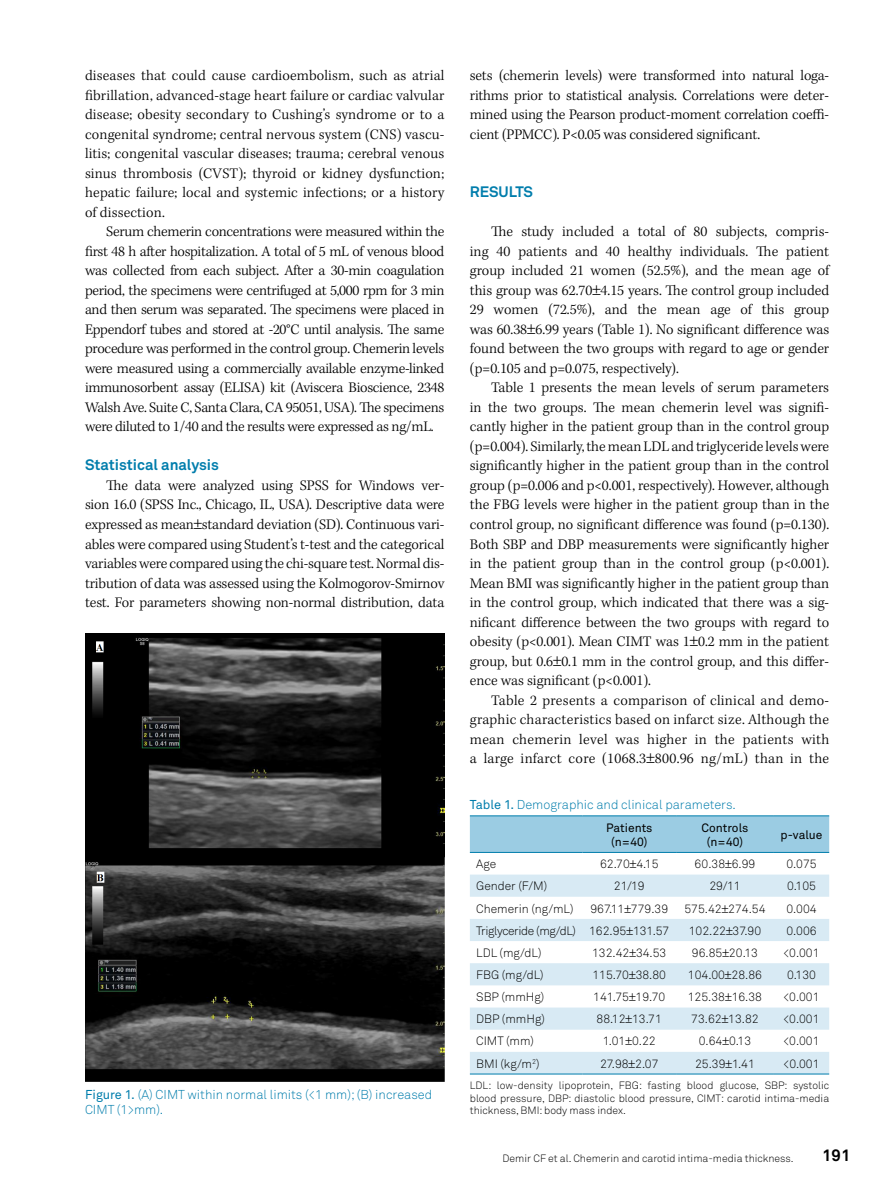
<style>
.page{position:relative;width:893px;height:1191px;background:#fff}
.page>*{position:absolute;margin:0;border:0;box-sizing:border-box;transform-origin:0 0}
.t1{font:700 16.5px "Akkurat Pro";color:#000}
.t2{font:300 15px/19.5px "Kepler Std";letter-spacing:-.005em;color:#000;text-align:justify}
.t3{font:700 15px "Akkurat Pro";color:#007dac}
.t4{font:12.75px/15.3px "Akkurat Light Pro";color:#007dac}
.t5{font:12px "Akkurat Light Pro";color:#000}
.t6{font:12px/14.4px "Akkurat Pro";color:#000;text-align:center}
.t7{font:12px "Akkurat Light Pro";letter-spacing:-.03em;color:#000}
.t8{font:10.5px/12.6px "Akkurat Light Pro";color:#000;text-align:justify}
.s1{font-family:"Akkurat Pro"}
</style>
<div class="page">
<img style="left:85px;top:633px;width:359px;height:449px">
<div style="left:470px;top:816px;width:359px;height:36px;background:#9bcce3"></div>
<svg style="left:470px;top:874px;width:359px;height:199px;fill:#d8eaf4"></svg>
<hr style="left:470px;top:815px;width:113px;height:1px;background:#007dac">
<hr style="left:583px;top:815px;width:93px;height:1px;background:#007dac">
<hr style="left:676px;top:815px;width:98px;height:1px;background:#007dac">
<hr style="left:774px;top:815px;width:55px;height:1px;background:#007dac">
<hr style="left:470px;top:852px;width:113px;height:1px;background:#007dac">
<hr style="left:583px;top:852px;width:93px;height:1px;background:#007dac">
<hr style="left:676px;top:852px;width:98px;height:1px;background:#007dac">
<hr style="left:774px;top:852px;width:55px;height:1px;background:#007dac">
<hr style="left:470px;top:1073px;width:113px;height:1px;background:#007dac">
<hr style="left:583px;top:1073px;width:93px;height:1px;background:#007dac">
<hr style="left:676px;top:1073px;width:98px;height:1px;background:#007dac">
<hr style="left:774px;top:1073px;width:55px;height:1px;background:#007dac">
<svg style="left:624px;top:904px;width:7px;height:8px"></svg>
<svg style="left:722px;top:904px;width:6px;height:8px"></svg>
<svg style="left:626px;top:927px;width:7px;height:7px"></svg>
<svg style="left:726px;top:927px;width:6px;height:7px"></svg>
<svg style="left:629px;top:949px;width:7px;height:7px"></svg>
<svg style="left:722px;top:949px;width:7px;height:7px"></svg>
<svg style="left:629px;top:971px;width:6px;height:8px"></svg>
<svg style="left:725px;top:971px;width:6px;height:8px"></svg>
<svg style="left:629px;top:993px;width:6px;height:8px"></svg>
<svg style="left:725px;top:993px;width:6px;height:8px"></svg>
<svg style="left:626px;top:1015px;width:6px;height:8px"></svg>
<svg style="left:722px;top:1015px;width:6px;height:8px"></svg>
<svg style="left:625px;top:1037px;width:7px;height:8px"></svg>
<svg style="left:722px;top:1037px;width:7px;height:8px"></svg>
<svg style="left:629px;top:1060px;width:6px;height:7px"></svg>
<svg style="left:726px;top:1060px;width:6px;height:7px"></svg>
<p class="t2" style="left:85px;top:67px;width:361px">diseases that could cause cardioembolism, such as atrial fibrillation, advanced-stage heart failure or cardiac valvular disease; obesity secondary to Cushing’s syndrome or to a congenital syndrome; central nervous system (CNS) vascu&shy;litis; congenital vascular diseases; trauma; cerebral venous sinus thrombosis (CVST); thyroid or kidney dysfunction; hepatic failure; local and systemic infections; or a history of dissection.</p>
<p class="t2" style="left:85px;top:223px;width:361px;text-indent:21px">Serum chemerin concentrations were measured within the first 48 h after hospitalization. A total of 5 mL of venous blood was collected from each subject. After a 30-min coagulation period, the specimens were centrifuged at 5,000 rpm for 3 min and then serum was separated. The specimens were placed in Eppendorf tubes and stored at -20°C until analysis. The same procedure was performed in the control group. Chemerin levels were measured using a commercially available enzyme-linked immunosorbent assay (ELISA) kit (Aviscera Bioscience, 2348<br>Walsh Ave. Suite C, Santa Clara, CA 95051, USA). The specimens were diluted to 1/40 and the results were expressed as ng/mL.</p>
<p class="t3" style="left:85px;top:456px;width:136px">Statistical analysis</p>
<p class="t2" style="left:85px;top:476px;width:361px;text-indent:21px">The data were analyzed using SPSS for Windows ver&shy;sion 16.0 (SPSS Inc., Chicago, IL, USA). Descriptive data were expressed as mean standard deviation (SD). Continuous vari&shy;ables were compared using Student’s t-test and the categorical variables were compared using the chi-square test. Normal dis&shy;tribution of data was assessed using the Kolmogorov-Smirnov test. For parameters showing non-normal distribution, data</p>
<p class="t4" style="left:85px;top:1087px;width:349px"><span class="s1">Figure 1.</span> (A) CIMT within normal limits (&lt;1 mm); (B) increased<br>CIMT (1&gt;mm).</p>
<p class="t2" style="left:470px;top:67px;width:361px">sets (chemerin levels) were transformed into natural loga&shy;rithms prior to statistical analysis. Correlations were deter&shy;mined using the Pearson product-moment correlation coeffi&shy;cient (PPMCC). P&lt;0.05 was considered significant.</p>
<p class="t3" style="left:470px;top:183px;width:65px">RESULTS</p>
<p class="t2" style="left:470px;top:223px;width:361px;text-indent:21px">The study included a total of 80 subjects, compris&shy;ing 40 patients and 40 healthy individuals. The patient group included 21 women (52.5%), and the mean age of this group was 62.70 4.15 years. The control group included 29 women (72.5%), and the mean age of this group was 60.38 6.99 years (Table 1). No significant difference was found between the two groups with regard to age or gender (p=0.105 and p=0.075, respectively).</p>
<p class="t2" style="left:470px;top:379px;width:361px;text-indent:21px">Table 1 presents the mean levels of serum parameters in the two groups. The mean chemerin level was signifi&shy;cantly higher in the patient group than in the control group (p=0.004). Similarly, the mean LDL and triglyceride levels were significantly higher in the patient group than in the control group (p=0.006 and p&lt;0.001, respectively). However, although the FBG levels were higher in the patient group than in the control group, no significant difference was found (p=0.130).<br>Both SBP and DBP measurements were significantly higher in the patient group than in the control group (p&lt;0.001).<br>Mean BMI was significantly higher in the patient group than in the control group, which indicated that there was a sig&shy;nificant difference between the two groups with regard to obesity (p&lt;0.001). Mean CIMT was 1 0.2 mm in the patient group, but 0.6 0.1 mm in the control group, and this differ&shy;ence was significant (p&lt;0.001).</p>
<p class="t2" style="left:470px;top:691px;width:361px;text-indent:21px">Table 2 presents a comparison of clinical and demo&shy;graphic characteristics based on infarct size. Although the mean chemerin level was higher in the patients with a large infarct core (1068.3 800.96 ng/mL) than in the</p>
<p class="t4" style="left:470px;top:797px;width:267px"><span class="s1">Table 1.</span> Demographic and clinical parameters.</p>
<p class="t6" style="left:606px;top:820px;width:48px">Patients (n=40)</p>
<p class="t6" style="left:702px;top:820px;width:48px">Controls (n=40)</p>
<p class="t6" style="left:781px;top:827px;width:43px">p-value</p>
<p class="t5" style="left:476px;top:857px;width:22px">Age</p>
<p class="t5" style="left:600px;top:857px;width:60px">62.70 4.15</p>
<p class="t5" style="left:695px;top:857px;width:62px">60.38 6.99</p>
<p class="t5" style="left:786px;top:857px;width:32px">0.075</p>
<p class="t5" style="left:476px;top:879px;width:73px">Gender (F/M)</p>
<p class="t5" style="left:614px;top:879px;width:32px">21/19</p>
<p class="t5" style="left:709px;top:879px;width:33px">29/11</p>
<p class="t5" style="left:787px;top:879px;width:31px">0.105</p>
<p class="t5" style="left:476px;top:901px;width:99px">Chemerin (ng/mL)</p>
<p class="t5" style="left:590px;top:901px;width:79px">967.11 779.39</p>
<p class="t5" style="left:684px;top:901px;width:83px">575.42 274.54</p>
<p class="t5" style="left:786px;top:901px;width:32px">0.004</p>
<p class="t7" style="left:476px;top:923px;width:195px">Triglyceride (mg/dL) 162.95 131.57</p>
<p class="t5" style="left:689px;top:923px;width:74px">102.22 37.90</p>
<p class="t5" style="left:786px;top:923px;width:32px">0.006</p>
<p class="t5" style="left:476px;top:945px;width:67px">LDL (mg/dL)</p>
<p class="t5" style="left:592px;top:945px;width:76px">132.42 34.53</p>
<p class="t5" style="left:692px;top:945px;width:68px">96.85 20.13</p>
<p class="t5" style="left:783px;top:945px;width:38px">&lt;0.001</p>
<p class="t5" style="left:476px;top:967px;width:69px">FBG (mg/dL)</p>
<p class="t5" style="left:592px;top:967px;width:75px">115.70 38.80</p>
<p class="t5" style="left:688px;top:967px;width:76px">104.00 28.86</p>
<p class="t5" style="left:787px;top:967px;width:31px">0.130</p>
<p class="t5" style="left:476px;top:989px;width:70px">SBP (mmHg)</p>
<p class="t5" style="left:593px;top:989px;width:74px">141.75 19.70</p>
<p class="t5" style="left:688px;top:989px;width:76px">125.38 16.38</p>
<p class="t5" style="left:783px;top:989px;width:38px">&lt;0.001</p>
<p class="t5" style="left:476px;top:1012px;width:70px">DBP (mmHg)</p>
<p class="t5" style="left:597px;top:1012px;width:67px">88.12 13.71</p>
<p class="t5" style="left:691px;top:1012px;width:69px">73.62 13.82</p>
<p class="t5" style="left:783px;top:1012px;width:38px">&lt;0.001</p>
<p class="t5" style="left:476px;top:1034px;width:59px">CIMT (mm)</p>
<p class="t5" style="left:603px;top:1034px;width:54px">1.01 0.22</p>
<p class="t5" style="left:699px;top:1034px;width:54px">0.64 0.13</p>
<p class="t5" style="left:783px;top:1034px;width:38px">&lt;0.001</p>
<p class="t5" style="left:476px;top:1056px;width:65px">BMI (kg/m<sup>2</sup>)</p>
<p class="t5" style="left:600px;top:1056px;width:60px">27.98 2.07</p>
<p class="t5" style="left:695px;top:1056px;width:61px">25.39 1.41</p>
<p class="t5" style="left:783px;top:1056px;width:38px">&lt;0.001</p>
<p class="t8" style="left:470px;top:1079px;width:361px">LDL: low-density lipoprotein, FBG: fasting blood glucose, SBP: systolic blood pressure, DBP: diastolic blood pressure, CIMT: carotid intima-media thickness, BMI: body mass index.</p>
<p class="t8" style="left:503px;top:1151px;width:293px">Demir CF et al. Chemerin and carotid intima-media thickness.</p>
<p class="t1" style="left:822px;top:1145px;width:30px">191</p>
</div>
